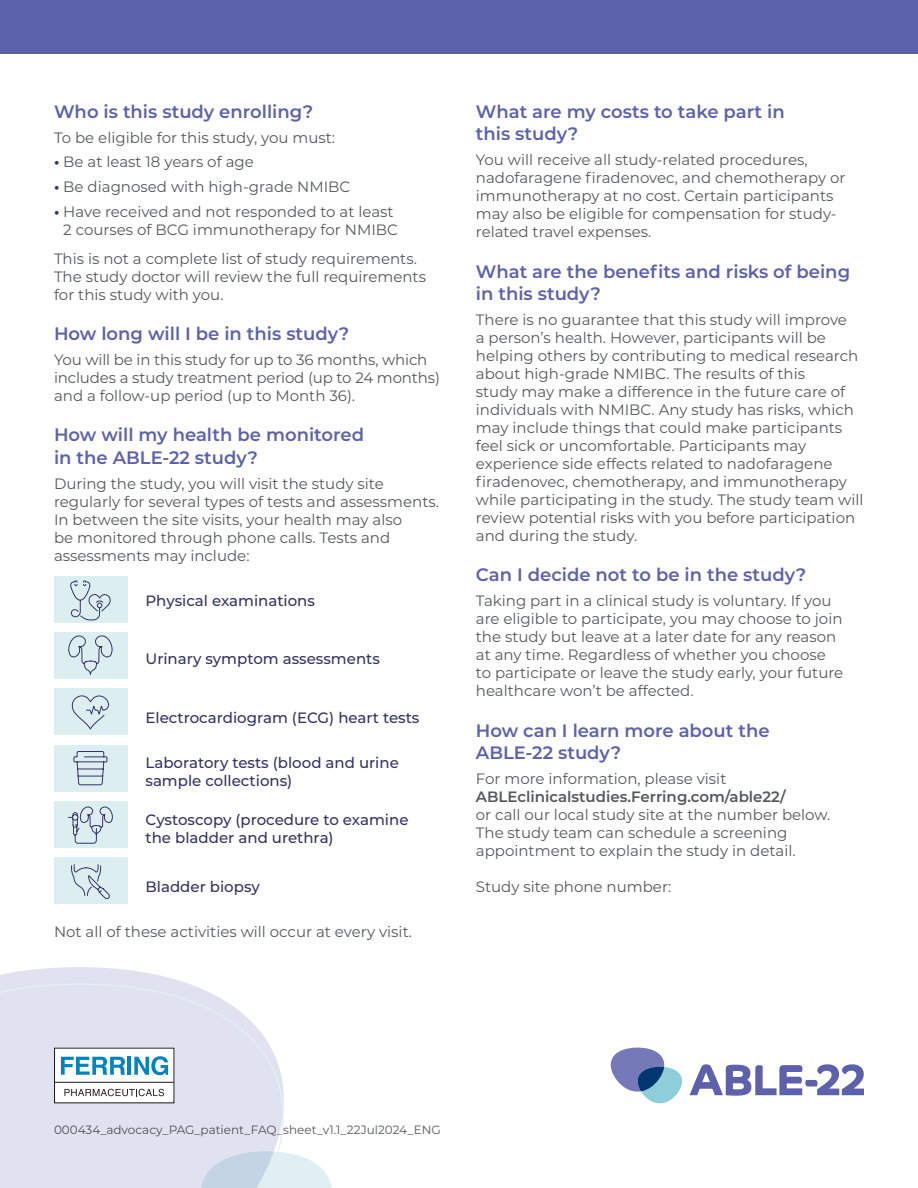
<style>
.page{position:relative;width:918px;height:1188px;background:#fff}
.page>*{position:absolute;margin:0;border:0;box-sizing:border-box;transform-origin:0 0}
.t1{font:600 18px/22.5px "Montserrat";color:#5d62ac}
.t2{font:15px/18px "Montserrat";color:#57585a}
.t3{font:500 15px/18px "Montserrat";color:#333467}
.t4{font:600 15px "Montserrat";color:#57585a}
.t5{font:12px "Montserrat";color:#57585a}
.s1{font-weight:700;color:#333467}
</style>
<div class="page">
<svg style="left:690px;top:1064px;width:174px;height:32px"></svg>
<svg style="left:611px;top:1048px;width:71px;height:55px"></svg>
<div style="left:0;top:0;width:918px;height:54px;background:#5d62ac"></div>
<div style="left:54px;top:576px;width:74px;height:46px;background:#ddeef1"></div>
<div style="left:54px;top:632px;width:74px;height:47px;background:#ddeef1"></div>
<div style="left:54px;top:689px;width:74px;height:46px;background:#ddeef1"></div>
<div style="left:54px;top:857px;width:74px;height:47px;background:#ddeef1"></div>
<div style="left:54px;top:801px;width:74px;height:47px;background:#ddeef1"></div>
<div style="left:54px;top:745px;width:74px;height:46px;background:#ddeef1"></div>
<svg style="left:68px;top:580px;width:45px;height:320px"></svg>
<svg style="left:0;top:967px;width:186px;height:16px;fill:#e1e2f0"></svg>
<svg style="left:0;top:983px;width:332px;height:205px"></svg>
<div style="left:55px;top:1048px;width:119px;height:55px;background:#fff"></div>
<svg style="left:61px;top:1057px;width:64px;height:18px"></svg>
<hr style="left:128px;top:1057px;width:3px;height:18px;background:#0083bf">
<svg style="left:134px;top:1056px;width:34px;height:19px"></svg>
<svg style="left:64px;top:1089px;width:100px;height:7px"></svg>
<hr style="left:54px;top:1082px;width:120px;height:1px;background:#231f20">
<p class="t1" style="left:54px;top:99px;width:261px">Who is this study enrolling?</p>
<p class="t2" style="left:54px;top:128px;width:283px">To be eligible for this study, you must:</p>
<p class="t2" style="left:54px;top:153px;width:201px"><span class="s1">•</span> Be at least 18 years of age</p>
<p class="t2" style="left:54px;top:177px;width:298px"><span class="s1">•</span> Be diagnosed with high-grade NMIBC</p>
<p class="t2" style="left:54px;top:202px;width:346px;text-align:right"><span class="s1">•</span> Have received and not responded to at least<br>2 courses of BCG immunotherapy for NMIBC</p>
<p class="t2" style="left:54px;top:249px;width:374px">This is not a complete list of study requirements.<br>The study doctor will review the full requirements for this study with you.</p>
<p class="t1" style="left:54px;top:322px;width:297px">How long will I be in this study?</p>
<p class="t2" style="left:54px;top:350px;width:388px">You will be in this study for up to 36 months, which includes a study treatment period (up to 24 months) and a follow-up period (up to Month 36).</p>
<p class="t1" style="left:54px;top:423px;width:312px">How will my health be monitored in the ABLE-22 study?</p>
<p class="t2" style="left:54px;top:474px;width:387px">During the study, you will visit the study site regularly for several types of tests and assessments.<br>In between the site visits, your health may also<br>be monitored through phone calls. Tests and assessments may include:</p>
<p class="t3" style="left:146px;top:591px;width:171px">Physical examinations</p>
<p class="t3" style="left:146px;top:649px;width:236px">Urinary symptom assessments</p>
<p class="t3" style="left:146px;top:708px;width:276px">Electrocardiogram (ECG) heart tests</p>
<p class="t3" style="left:146px;top:753px;width:255px">Laboratory tests (blood and urine sample collections)</p>
<p class="t3" style="left:146px;top:810px;width:265px">Cystoscopy (procedure to examine the bladder and urethra)</p>
<p class="t3" style="left:146px;top:877px;width:116px">Bladder biopsy</p>
<p class="t2" style="left:54px;top:922px;width:360px">Not all of these activities will occur at every visit.</p>
<p class="t1" style="left:476px;top:99px;width:310px">What are my costs to take part in this study?</p>
<p class="t2" style="left:476px;top:150px;width:371px">You will receive all study-related procedures, nadofaragene firadenovec, and chemotherapy or immunotherapy at no cost. Certain participants may also be eligible for compensation for study&shy;related travel expenses.</p>
<p class="t1" style="left:476px;top:259px;width:376px">What are the benefits and risks of being in this study?</p>
<p class="t2" style="left:476px;top:310px;width:389px">There is no guarantee that this study will improve<br>a person’s health. However, participants will be helping others by contributing to medical research about high-grade NMIBC. The results of this<br>study may make a difference in the future care of individuals with NMIBC. Any study has risks, which may include things that could make participants feel sick or uncomfortable. Participants may experience side effects related to nadofaragene firadenovec, chemotherapy, and immunotherapy while participating in the study. The study team will review potential risks with you before participation and during the study.</p>
<p class="t1" style="left:476px;top:563px;width:332px">Can I decide not to be in the study?</p>
<p class="t2" style="left:476px;top:591px;width:369px">Taking part in a clinical study is voluntary. If you are eligible to participate, you may choose to join the study but leave at a later date for any reason at any time. Regardless of whether you choose to participate or leave the study early, your future healthcare won’t be affected.</p>
<p class="t1" style="left:476px;top:718px;width:295px">How can I learn more about the<br>ABLE-22 study?</p>
<p class="t2" style="left:476px;top:769px;width:252px">For more information, please visit</p>
<p class="t4" style="left:476px;top:786px;width:311px">ABLEclinicalstudies.Ferring.com/able22/</p>
<p class="t2" style="left:476px;top:805px;width:356px">or call our local study site at the number below.<br>The study team can schedule a screening appointment to explain the study in detail.</p>
<p class="t2" style="left:476px;top:877px;width:197px">Study site phone number:</p>
<p class="t5" style="left:54px;top:1121px;width:388px">000434_advocacy_PAG_patient_FAQ_sheet_v1.1_22Jul2024_ENG</p>
</div>
